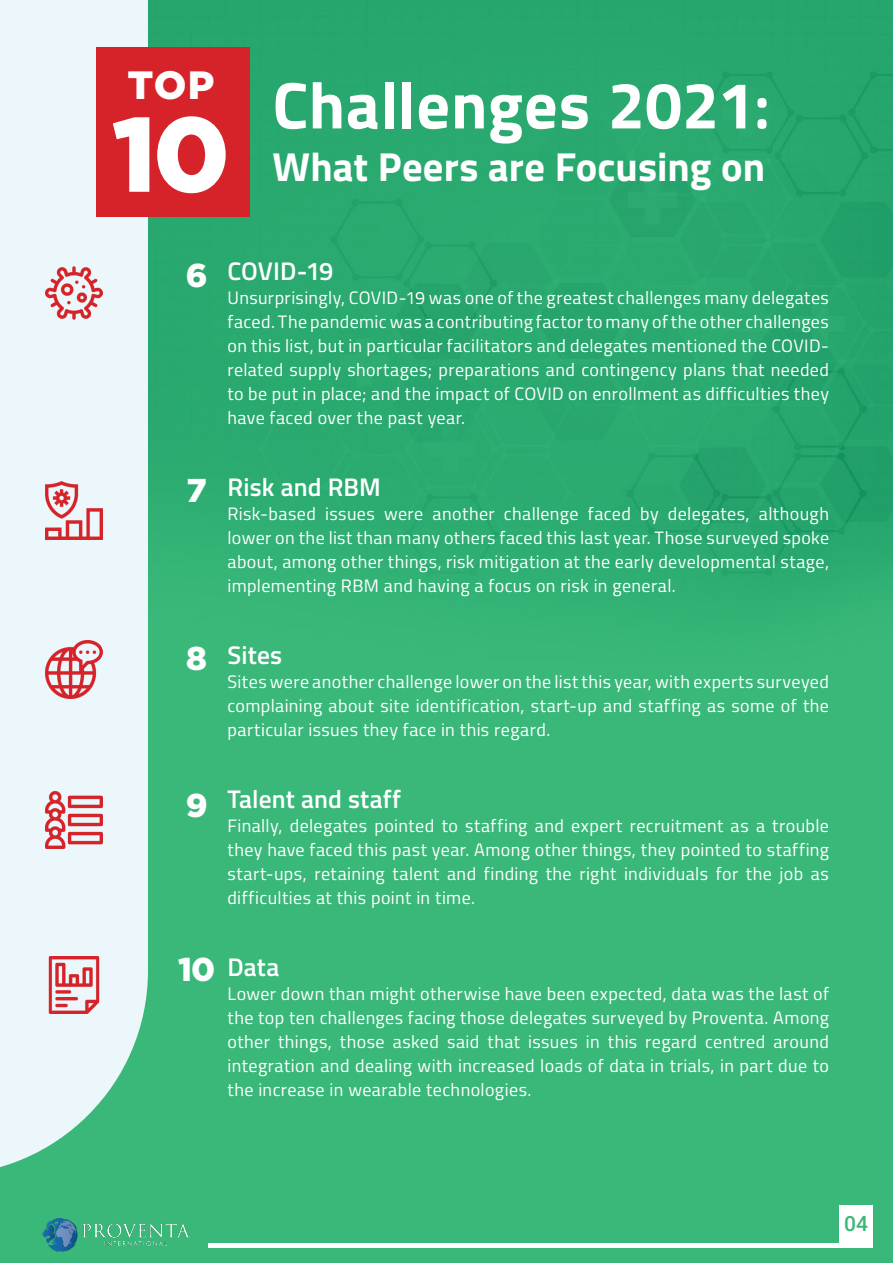
<style>
.page{position:relative;width:893px;height:1263px;background:#fff}
.page>*{position:absolute;margin:0;border:0;box-sizing:border-box;transform-origin:0 0}
.t1{font:900 105.6px "Gotham";color:#fff}
.t2{font:700 66px "Cairo";letter-spacing:.005em;color:#fff}
.t3{font:700 40.5px "Cairo";letter-spacing:.005em;color:#fff}
.t4{font:900 39.45px "Gotham";color:#fff}
.t5{font:900 33px "Gotham";color:#fff}
.t6{font:600 25.5px "Cairo";letter-spacing:.005em;color:#fff}
.t7{font:500 21px "Roboto";color:#3ab879}
.t8{font:18px/24px "Cairo";letter-spacing:.02em;color:#fff;text-align:justify}
.s1{font-family:"Calibri"}
</style>
<div class="page">
<img style="left:0;top:0;width:893px;height:1263px">
<svg style="left:0;top:0;width:148px;height:1175px;background:#ddf2f0"></svg>
<div style="left:96px;top:47px;width:153px;height:169px;background:#d62329"></div>
<img style="left:45px;top:264px;width:58px;height:58px">
<img style="left:45px;top:482px;width:58px;height:57px">
<img style="left:45px;top:641px;width:58px;height:57px">
<img style="left:45px;top:791px;width:58px;height:57px">
<img style="left:45px;top:956px;width:58px;height:57px">
<hr style="left:208px;top:1244px;width:664px;height:4px;background:#fff">
<img style="left:43px;top:1218px;width:147px;height:33px">
<div style="left:839px;top:1205px;width:33px;height:41px;background:#fff"></div>
<p class="t4" style="left:128px;top:62px;width:88px">TOP</p>
<p class="t1" style="left:112px;top:93px;width:120px">10</p>
<p class="t2" style="left:272px;top:52px;width:500px">Challenges 2021<span class="s1">:</span></p>
<p class="t3" style="left:272px;top:134px;width:494px">What Peers are Focusing on</p>
<p class="t5" style="left:186px;top:256px;width:23px">6</p>
<p class="t6" style="left:227px;top:252px;width:107px">COVID-19</p>
<p class="t8" style="left:227px;top:285px;width:603px">Unsurprisingly, COVID-19 was one of the greatest challenges many delegates faced. The pandemic was a contributing factor to many of the other challenges on this list, but in particular facilitators and delegates mentioned the COVID&shy;related supply shortages; preparations and contingency plans that needed to be put in place; and the impact of COVID on enrollment as difficulties they have faced over the past year.</p>
<p class="t5" style="left:187px;top:471px;width:22px">7</p>
<p class="t6" style="left:227px;top:468px;width:155px">Risk and RBM</p>
<p class="t8" style="left:227px;top:501px;width:603px">Risk-based issues were another challenge faced by delegates, although lower on the list than many others faced this last year. Those surveyed spoke about, among other things, risk mitigation at the early developmental stage, implementing RBM and having a focus on risk in general.</p>
<p class="t5" style="left:186px;top:639px;width:22px">8</p>
<p class="t5" style="left:186px;top:786px;width:23px">9</p>
<p class="t6" style="left:227px;top:636px;width:56px">Sites</p>
<p class="t8" style="left:227px;top:669px;width:603px">Sites were another challenge lower on the list this year, with experts surveyed complaining about site identification, start-up and staffing as some of the particular issues they face in this regard.</p>
<p class="t6" style="left:227px;top:780px;width:175px">Talent and staff</p>
<p class="t8" style="left:227px;top:813px;width:603px">Finally, delegates pointed to staffing and expert recruitment as a trouble they have faced this past year. Among other things, they pointed to staffing start-ups, retaining talent and finding the right individuals for the job as difficulties at this point in time.</p>
<p class="t5" style="left:178px;top:950px;width:39px">10</p>
<p class="t6" style="left:227px;top:948px;width:54px">Data</p>
<p class="t8" style="left:227px;top:981px;width:603px">Lower down than might otherwise have been expected, data was the last of the top ten challenges facing those delegates surveyed by Proventa. Among other things, those asked said that issues in this regard centred around integration and dealing with increased loads of data in trials, in part due to the increase in wearable technologies.</p>
<p class="t7" style="left:844px;top:1209px;width:26px">04</p>
</div>
